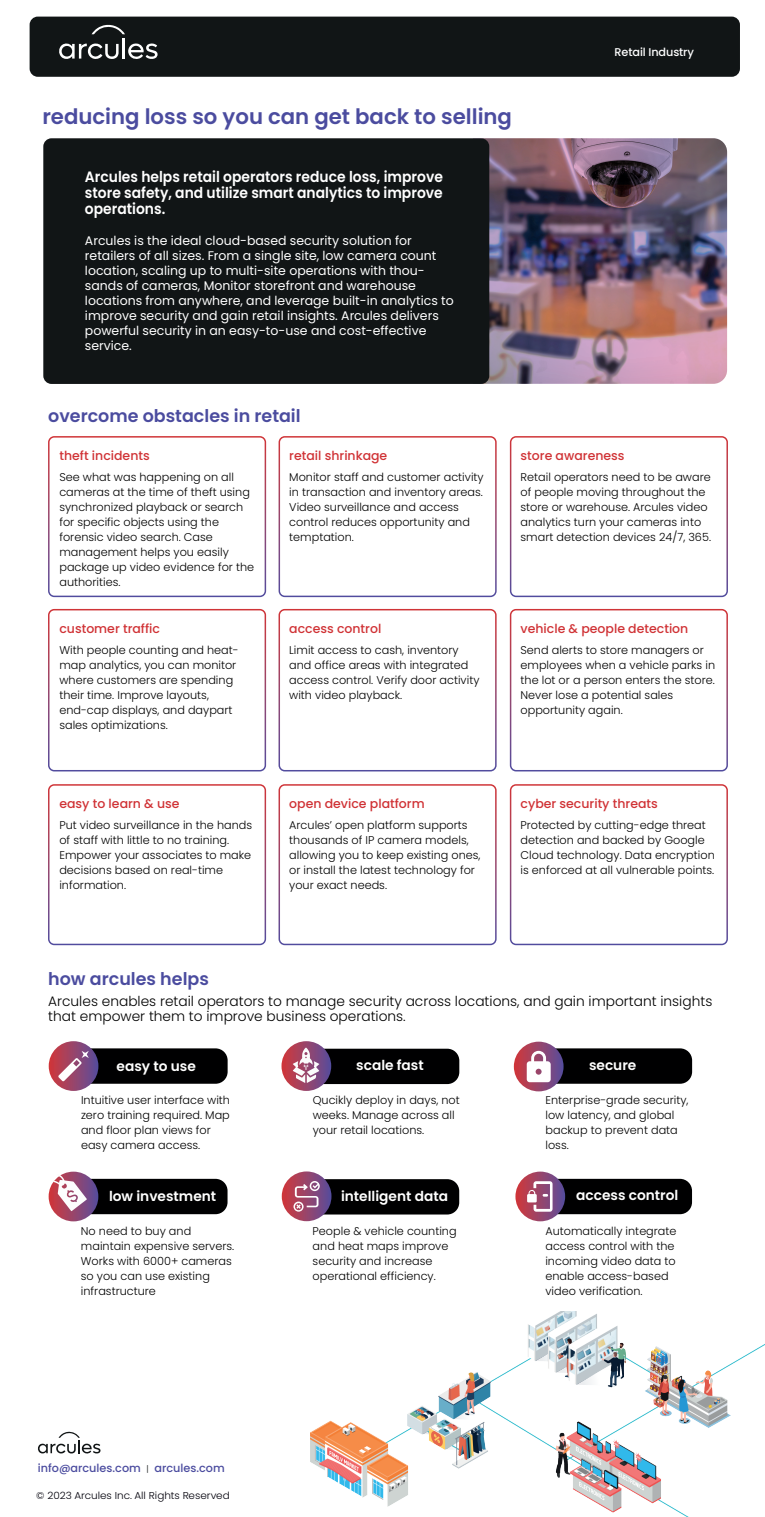
<style>
.page{position:relative;width:765px;height:1517px;background:#fff}
.page>*{position:absolute;margin:0;border:0;box-sizing:border-box;transform-origin:0 0}
.t1{font:600 21.25px "Poppins";color:#4b4c9f}
.t2{font:600 17.5px "Poppins";color:#4b4c9f}
.t3{font:600 15px/16.2px "Poppins";color:#fff;text-align:justify;scale:.93 1}
.t4{font:300 13.75px/15px "Poppins";color:#000001}
.t5{font:600 13.75px "Poppins";color:#fff}
.t6{font:12.5px/15px "Poppins";color:#fff}
.t7{font:500 12.5px "Poppins";color:#d03235}
.t8{font:300 11.25px/15px "Poppins";color:#000001}
.t9{font:500 11.25px "Poppins";color:#4b4c9f}
.t10{font:500 11.25px "Poppins";letter-spacing:-.01em;color:#fff}
.t11{font:300 10px "Poppins";color:#02010b;scale:1.04 1}
.s1{font-weight:300;font-size:8.75px;color:#111516}
</style>
<div class="page">
<svg style="left:38px;top:1431px;width:63px;height:23px"></svg>
<div style="left:30px;top:17px;width:710px;height:60px;background:#111516;border-radius:8px"></div>
<svg style="left:128px;top:43px;width:30px;height:16px"></svg>
<svg style="left:92px;top:24px;width:33px;height:10px"></svg>
<hr style="left:123px;top:38px;width:2px;height:21px;background:#fff">
<svg style="left:59px;top:43px;width:60px;height:16px"></svg>
<img style="left:310px;top:1311px;width:455px;height:205px">
<div style="left:48px;top:436px;width:218px;height:161px;border:1px solid #fff;border-radius:5px"></div>
<img style="left:484px;top:138px;width:243px;height:246px">
<div style="left:43px;top:138px;width:446px;height:246px;background:#111516;border-radius:8px"></div>
<div style="left:279px;top:436px;width:218px;height:161px;border:1px solid #fff;border-radius:5px"></div>
<div style="left:510px;top:436px;width:218px;height:161px;border:1px solid #fff;border-radius:5px"></div>
<div style="left:48px;top:609px;width:218px;height:162px;border:2px solid #fff;border-radius:5px"></div>
<div style="left:279px;top:609px;width:218px;height:162px;border:2px solid #fff;border-radius:5px"></div>
<div style="left:510px;top:609px;width:218px;height:162px;border:2px solid #fff;border-radius:5px"></div>
<div style="left:48px;top:784px;width:218px;height:161px;border:1px solid #fff;border-radius:5px"></div>
<div style="left:279px;top:784px;width:218px;height:161px;border:1px solid #fff;border-radius:5px"></div>
<div style="left:510px;top:784px;width:218px;height:161px;border:1px solid #fff;border-radius:5px"></div>
<div style="left:78px;top:1048px;width:150px;height:35px;background:#000001;border-radius:12px"></div>
<svg style="left:49px;top:1041px;width:49px;height:49px"></svg>
<svg style="left:58px;top:1050px;width:31px;height:31px"></svg>
<div style="left:542px;top:1048px;width:150px;height:35px;background:#000001;border-radius:12px"></div>
<svg style="left:514px;top:1041px;width:50px;height:50px"></svg>
<div style="left:309px;top:1048px;width:150px;height:36px;background:#000001;border-radius:12px"></div>
<svg style="left:282px;top:1041px;width:49px;height:49px"></svg>
<svg style="left:293px;top:1047px;width:26px;height:36px"></svg>
<div style="left:78px;top:1178px;width:150px;height:36px;background:#000001;border-radius:12px"></div>
<svg style="left:49px;top:1171px;width:49px;height:50px"></svg>
<div style="left:542px;top:1178px;width:150px;height:36px;background:#000001;border-radius:12px"></div>
<svg style="left:515px;top:1171px;width:50px;height:50px"></svg>
<div style="left:309px;top:1179px;width:150px;height:35px;background:#000001;border-radius:12px"></div>
<svg style="left:282px;top:1171px;width:50px;height:50px"></svg>
<svg style="left:527px;top:1050px;width:24px;height:32px"></svg>
<svg style="left:527px;top:1181px;width:26px;height:30px"></svg>
<svg style="left:53px;top:1173px;width:34px;height:38px"></svg>
<svg style="left:293px;top:1180px;width:27px;height:31px"></svg>
<h1 class="t1" style="left:42px;top:104px;width:471px">reducing loss so you can get back to selling</h1>
<h3 class="t3" style="left:85px;top:168px;width:386px">Arcules helps retail operators reduce loss, improve store safety, and utilize smart analytics to improve operations.</h3>
<p class="t6" style="left:85px;top:233px;width:370px">Arcules is the ideal cloud-based security solution for retailers of all sizes. From a single site, low camera count location, scaling up to multi-site operations with thou&shy;sands of cameras, Monitor storefront and warehouse locations from anywhere, and leverage built-in analytics to improve security and gain retail insights. Arcules delivers powerful security in an easy-to-use and cost-effective service.</p>
<p class="t10" style="left:615px;top:45px;width:81px">Retail Industry</p>
<h2 class="t2" style="left:48px;top:405px;width:254px">overcome obstacles in retail</h2>
<p class="t7" style="left:59px;top:448px;width:92px">theft incidents</p>
<p class="t8" style="left:59px;top:470px;width:196px">See what was happening on all cameras at the time of theft using synchronized playback or search for specific objects using the forensic video search. Case management helps you easily package up video evidence for the authorities.</p>
<p class="t7" style="left:59px;top:621px;width:102px">customer traffic</p>
<p class="t8" style="left:59px;top:642px;width:181px">With people counting and heat&shy;map analytics, you can monitor where customers are spending their time. Improve layouts, end-cap displays, and daypart sales optimizations.</p>
<p class="t7" style="left:289px;top:448px;width:100px">retail shrinkage</p>
<p class="t8" style="left:289px;top:470px;width:196px">Monitor staff and customer activity in transaction and inventory areas.<br>Video surveillance and access control reduces opportunity and temptation.</p>
<p class="t7" style="left:289px;top:621px;width:94px">access control</p>
<p class="t8" style="left:289px;top:642px;width:192px">Limit access to cash, inventory and office areas with integrated access control. Verify door activity with video playback.</p>
<p class="t7" style="left:521px;top:448px;width:106px">store awareness</p>
<p class="t8" style="left:521px;top:470px;width:192px">Retail operators need to be aware of people moving throughout the store or warehouse. Arcules video analytics turn your cameras into smart detection devices 24/7, 365.</p>
<p class="t7" style="left:521px;top:621px;width:169px">vehicle &amp; people detection</p>
<p class="t8" style="left:521px;top:642px;width:196px">Send alerts to store managers or employees when a vehicle parks in the lot or a person enters the store.<br>Never lose a potential sales opportunity again.</p>
<p class="t7" style="left:59px;top:796px;width:122px">easy to learn &amp; use</p>
<p class="t8" style="left:59px;top:817px;width:194px">Put video surveillance in the hands of staff with little to no training.<br>Empower your associates to make decisions based on real-time information.</p>
<p class="t7" style="left:289px;top:796px;width:137px">open device platform</p>
<p class="t8" style="left:289px;top:817px;width:193px">Arcules’ open platform supports thousands of IP camera models, allowing you to keep existing ones, or install the latest technology for your exact needs.</p>
<p class="t7" style="left:521px;top:796px;width:139px">cyber security threats</p>
<p class="t8" style="left:521px;top:817px;width:196px">Protected by cutting-edge threat detection and backed by Google Cloud technology. Data encryption is enforced at all vulnerable points.</p>
<h2 class="t2" style="left:48px;top:968px;width:162px">how arcules helps</h2>
<p class="t4" style="left:48px;top:994px;width:666px">Arcules enables retail operators to manage security across locations, and gain important insights that empower them to improve business operations.</p>
<p class="t5" style="left:117px;top:1058px;width:81px">easy to use</p>
<p class="t8" style="left:81px;top:1092px;width:151px">Intuitive user interface with zero training required. Map and floor plan views for easy camera access.</p>
<p class="t5" style="left:356px;top:1057px;width:69px">scale fast</p>
<p class="t8" style="left:313px;top:1093px;width:149px">Qucikly deploy in days, not weeks. Manage across all your retail locations.</p>
<p class="t5" style="left:589px;top:1057px;width:49px">secure</p>
<p class="t8" style="left:546px;top:1092px;width:145px">Enterprise-grade security, low latency, and global backup to prevent data loss.</p>
<p class="t5" style="left:109px;top:1188px;width:109px">low investment</p>
<p class="t8" style="left:81px;top:1223px;width:155px">No need to buy and maintain expensive servers.<br>Works with 6000+ cameras so you can use existing infrastructure</p>
<p class="t9" style="left:38px;top:1461px;width:188px">info@arcules.com <span class="s1">|</span> arcules.com</p>
<p class="t11" style="left:36px;top:1489px;width:188px">© 2023 Arcules Inc. All Rights Reserved</p>
<p class="t5" style="left:341px;top:1187px;width:109px">intelligent data</p>
<p class="t8" style="left:313px;top:1223px;width:146px">People &amp; vehicle counting and heat maps improve security and increase operational efficiency.</p>
<p class="t5" style="left:576px;top:1187px;width:104px">access control</p>
<p class="t8" style="left:545px;top:1223px;width:133px">Automatically integrate access control with the incoming video data to enable access-based video verification.</p>
</div>
